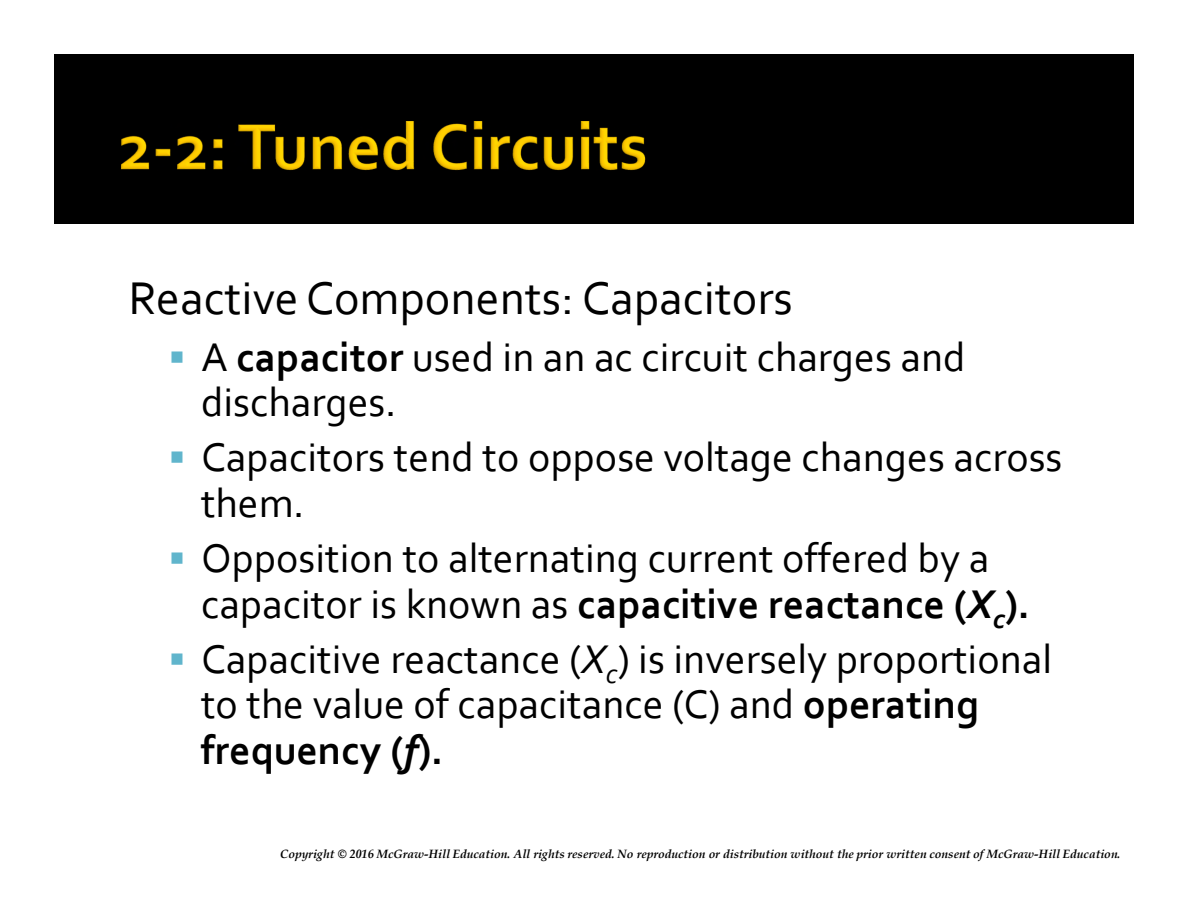
<style>
.page{position:relative;width:1188px;height:918px;background:#fff}
.page>*{position:absolute;margin:0;border:0;box-sizing:border-box;transform-origin:0 0}
.t1{font:48px "Corbel";color:#000}
.t2{font:42px/45.3px "Corbel";color:#000}
.t3{font:italic 700 12px "Book Antiqua";color:#000}
.s1{color:#60b5cc}
.s2{font-weight:700}
.s3{font-weight:700;font-style:italic}
.s4{font-style:italic}
</style>
<div class="page">
<div style="left:54px;top:54px;width:1080px;height:169px;background:#000"></div>
<img style="left:121px;top:121px;width:525px;height:50px">
<p class="t1" style="left:129px;top:268px;width:666px">Reactive Components: Capacitors</p>
<p class="t2" style="left:201px;top:334px;width:766px;text-indent:-32px"><span class="s1">▪</span> A <span class="s2">capacitor</span> used in an ac circuit charges and discharges.</p>
<p class="t2" style="left:201px;top:434px;width:863px;text-indent:-32px"><span class="s1">▪</span> Capacitors tend to oppose voltage changes across them.</p>
<p class="t2" style="left:201px;top:535px;width:831px;text-indent:-32px"><span class="s1">▪</span> Opposition to alternating current offered by a capacitor is known as <span class="s2">capacitive reactance (</span><span class="s3">X</span><sub>c</sub><span class="s2">).</span></p>
<p class="t2" style="left:201px;top:636px;width:853px;text-indent:-32px"><span class="s1">▪</span> Capacitive reactance (<span class="s4">X</span><sub>c</sub>) is inversely proportional to the value of capacitance (C) and <span class="s2">operating frequency (</span><span class="s3">f</span><span class="s2">).</span></p>
<p class="t3" style="left:280px;top:847px;width:842px">Copyright © 2016 McGraw-Hill Education. All rights reserved. No reproduction or distribution without the prior written consent of McGraw-Hill Education.</p>
</div>
